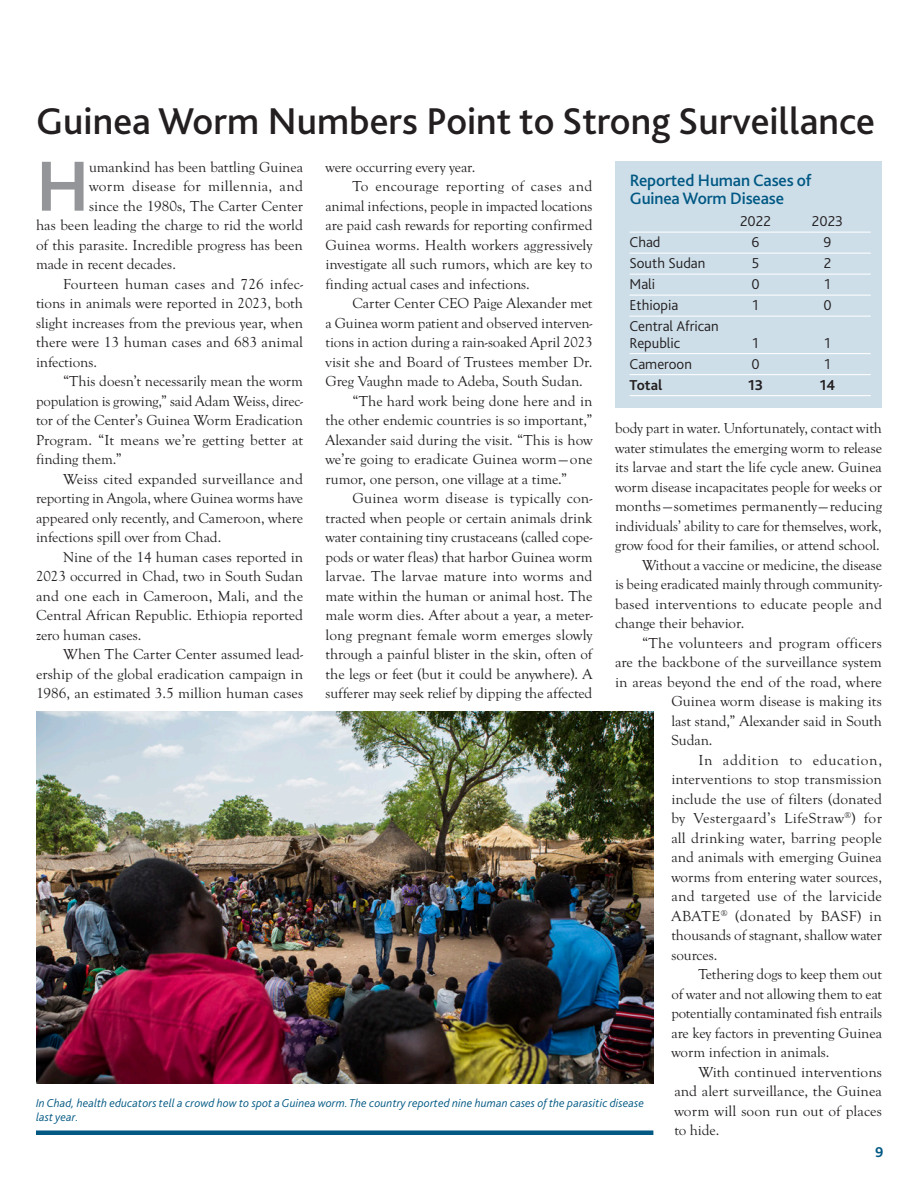
<style>
.page{position:relative;width:918px;height:1188px;background:#fff}
.page>*{position:absolute;margin:0;border:0;box-sizing:border-box;transform-origin:0 0}
._1st_Para{font:700 74.25px "Bliss 2";color:#939598}
.New_Head{font:500 39px "Bliss 2";color:#231f20}
.t1{font:500 17.25px/18px "Bliss 2";letter-spacing:-.01em;color:#005883}
.New_Body{font:15px/19.5px "Goudy Old Sty";letter-spacing:-.005em;color:#231f20;text-align:justify}
._1st_Para-2{font:15px "Goudy Old Sty";color:#231f20}
.t2{font:300 15px/16.5px "Bliss 2";color:#231f20}
._1st_Para-3{font:15px "Goudy Old Sty";letter-spacing:.02em;color:#231f20}
.t3{font:700 15px "Bliss 2";color:#231f20}
.t4{font:700 15px "Bliss 2";color:#005883}
.New_Caption_with_Rul{font:italic 300 12px/14.4px "Bliss 2";letter-spacing:.01em;color:#005883}
</style>
<div class="page">
<div style="left:36px;top:1130px;width:617px;height:5px;background:#005883"></div>
<img style="left:36px;top:711px;width:617px;height:373px">
<div style="left:615px;top:161px;width:267px;height:246px;background:#cddee9"></div>
<hr style="left:630px;top:232px;width:241px;height:1px;background:#fff">
<hr style="left:630px;top:253px;width:241px;height:1px;background:#fff">
<hr style="left:630px;top:274px;width:241px;height:1px;background:#fff">
<hr style="left:630px;top:295px;width:241px;height:1px;background:#fff">
<hr style="left:630px;top:316px;width:241px;height:1px;background:#fff">
<hr style="left:630px;top:353px;width:241px;height:1px;background:#fff">
<hr style="left:630px;top:374px;width:241px;height:1px;background:#fff">
<hr style="left:630px;top:395px;width:241px;height:1px;background:#fff">
<p class="New_Head" style="left:36px;top:97px;width:841px">Guinea Worm Numbers Point to Strong Surveillance</p>
<p class="_1st_Para" style="left:36px;top:140px;width:55px">H</p>
<p class="_1st_Para-2" style="left:89px;top:159px;width:215px">umankind has been battling Guinea</p>
<p class="New_Body" style="left:326px;top:157px;width:152px">were occurring every year.</p>
<p class="New_Body" style="left:326px;top:177px;width:269px;text-indent:27px">To encourage reporting of cases and animal infections, people in impacted locations are paid cash rewards for reporting confirmed Guinea worms. Health workers aggressively investigate all such rumors, which are key to finding actual cases and infections.</p>
<p class="New_Body" style="left:326px;top:294px;width:269px;text-indent:27px">Carter Center CEO Paige Alexander met a Guinea worm patient and observed interven&shy;tions in action during a rain-soaked April 2023 visit she and Board of Trustees member Dr.<br>Greg Vaughn made to Adeba, South Sudan.</p>
<p class="New_Body" style="left:326px;top:391px;width:269px;text-indent:27px">“The hard work being done here and in the other endemic countries is so important,” Alexander said during the visit. “This is how we’re going to eradicate Guinea worm—one rumor, one person, one village at a time.”</p>
<p class="New_Body" style="left:326px;top:489px;width:269px;text-indent:27px">Guinea worm disease is typically con&shy;tracted when people or certain animals drink water containing tiny crustaceans (called cope&shy;pods or water fleas) that harbor Guinea worm larvae. The larvae mature into worms and mate within the human or animal host. The male worm dies. After about a year, a meter&shy;long pregnant female worm emerges slowly through a painful blister in the skin, often of the legs or feet (but it could be anywhere). A sufferer may seek relief by dipping the affected</p>
<p class="t1" style="left:630px;top:170px;width:183px">Reported Human Cases of<br>Guinea Worm Disease</p>
<p class="t2" style="left:740px;top:213px;width:32px">2022</p>
<p class="t2" style="left:812px;top:213px;width:33px">2023</p>
<p class="t2" style="left:630px;top:234px;width:33px">Chad</p>
<p class="t2" style="left:752px;top:234px;width:10px">6</p>
<p class="t2" style="left:824px;top:234px;width:9px">9</p>
<p class="t2" style="left:630px;top:255px;width:77px">South Sudan</p>
<p class="t2" style="left:752px;top:255px;width:9px">5</p>
<p class="t2" style="left:824px;top:255px;width:9px">2</p>
<p class="t2" style="left:630px;top:276px;width:27px">Mali</p>
<p class="t2" style="left:751px;top:276px;width:10px">0</p>
<p class="t2" style="left:824px;top:276px;width:8px">1</p>
<p class="t2" style="left:630px;top:297px;width:50px">Ethiopia</p>
<p class="t2" style="left:752px;top:297px;width:8px">1</p>
<p class="t2" style="left:823px;top:297px;width:10px">0</p>
<p class="t2" style="left:630px;top:318px;width:91px">Central African<br>Republic</p>
<p class="_1st_Para-3" style="left:89px;top:178px;width:215px">worm disease for millennia, and</p>
<p class="_1st_Para-2" style="left:89px;top:198px;width:215px">since the 1980s, The Carter Center</p>
<p class="_1st_Para-2" style="left:36px;top:217px;width:269px">has been leading the charge to rid the world</p>
<p class="_1st_Para-2" style="left:36px;top:237px;width:268px">of this parasite. Incredible progress has been</p>
<p class="_1st_Para-2" style="left:36px;top:256px;width:142px">made in recent decades.</p>
<p class="New_Body" style="left:36px;top:274px;width:269px;text-indent:27px">Fourteen human cases and 726 infec&shy;tions in animals were reported in 2023, both slight increases from the previous year, when there were 13 human cases and 683 animal infections.</p>
<p class="New_Body" style="left:36px;top:372px;width:269px;text-indent:27px">“This doesn’t necessarily mean the worm population is growing,” said Adam Weiss, direc&shy;tor of the Center’s Guinea Worm Eradication Program. “It means we’re getting better at finding them.”</p>
<p class="New_Body" style="left:36px;top:469px;width:269px;text-indent:27px">Weiss cited expanded surveillance and reporting in Angola, where Guinea worms have appeared only recently, and Cameroon, where infections spill over from Chad.</p>
<p class="New_Body" style="left:36px;top:547px;width:269px;text-indent:27px">Nine of the 14 human cases reported in 2023 occurred in Chad, two in South Sudan and one each in Cameroon, Mali, and the Central African Republic. Ethiopia reported zero human cases.</p>
<p class="New_Body" style="left:36px;top:645px;width:269px;text-indent:27px">When The Carter Center assumed lead&shy;ership of the global eradication campaign in 1986, an estimated 3.5 million human cases</p>
<p class="t2" style="left:752px;top:334px;width:8px">1</p>
<p class="t2" style="left:824px;top:334px;width:8px">1</p>
<p class="t2" style="left:630px;top:355px;width:64px">Cameroon</p>
<p class="t2" style="left:751px;top:355px;width:10px">0</p>
<p class="t2" style="left:824px;top:355px;width:8px">1</p>
<p class="t3" style="left:630px;top:376px;width:34px">Total</p>
<p class="t3" style="left:748px;top:376px;width:17px">13</p>
<p class="t3" style="left:820px;top:376px;width:17px">14</p>
<p class="New_Body" style="left:615px;top:419px;width:269px">body part in water. Unfortunately, contact with water stimulates the emerging worm to release its larvae and start the life cycle anew. Guinea worm disease incapacitates people for weeks or months—sometimes permanently—reducing individuals’ ability to care for themselves, work, grow food for their families, or attend school.</p>
<p class="New_Body" style="left:615px;top:555px;width:269px;text-indent:27px">Without a vaccine or medicine, the disease is being eradicated mainly through community&shy;based interventions to educate people and change their behavior.</p>
<p class="New_Body" style="left:642px;top:633px;width:242px">“The volunteers and program officers</p>
<p class="New_Body" style="left:615px;top:653px;width:268px">are the backbone of the surveillance system</p>
<p class="New_Body" style="left:615px;top:672px;width:269px">in areas beyond the end of the road, where</p>
<p class="New_Body" style="left:671px;top:692px;width:212px">Guinea worm disease is making its</p>
<p class="New_Body" style="left:671px;top:711px;width:212px">last stand,” Alexander said in South</p>
<p class="New_Body" style="left:671px;top:731px;width:43px">Sudan.</p>
<p class="New_Body" style="left:671px;top:750px;width:212px;text-indent:27px">In addition to education, interventions to stop transmission include the use of filters (donated by Vestergaard’s LifeStraw<sup>®</sup>) for all drinking water, barring people and animals with emerging Guinea worms from entering water sources, and targeted use of the larvicide ABATE<sup>®</sup> (donated by BASF) in thousands of stagnant, shallow water sources.</p>
<p class="New_Body" style="left:671px;top:965px;width:212px;text-indent:27px">Tethering dogs to keep them out of water and not allowing them to eat potentially contaminated fish entrails are key factors in preventing Guinea worm infection in animals.</p>
<p class="New_Body" style="left:674px;top:1062px;width:209px;text-indent:24px">With continued interventions and alert surveillance, the Guinea worm will soon run out of places to hide.</p>
<p class="t4" style="left:875px;top:1143px;width:10px">9</p>
<p class="New_Caption_with_Rul" style="left:36px;top:1096px;width:609px">In Chad, health educators tell a crowd how to spot a Guinea worm. The country reported nine human cases of the parasitic disease last year.</p>
</div>
